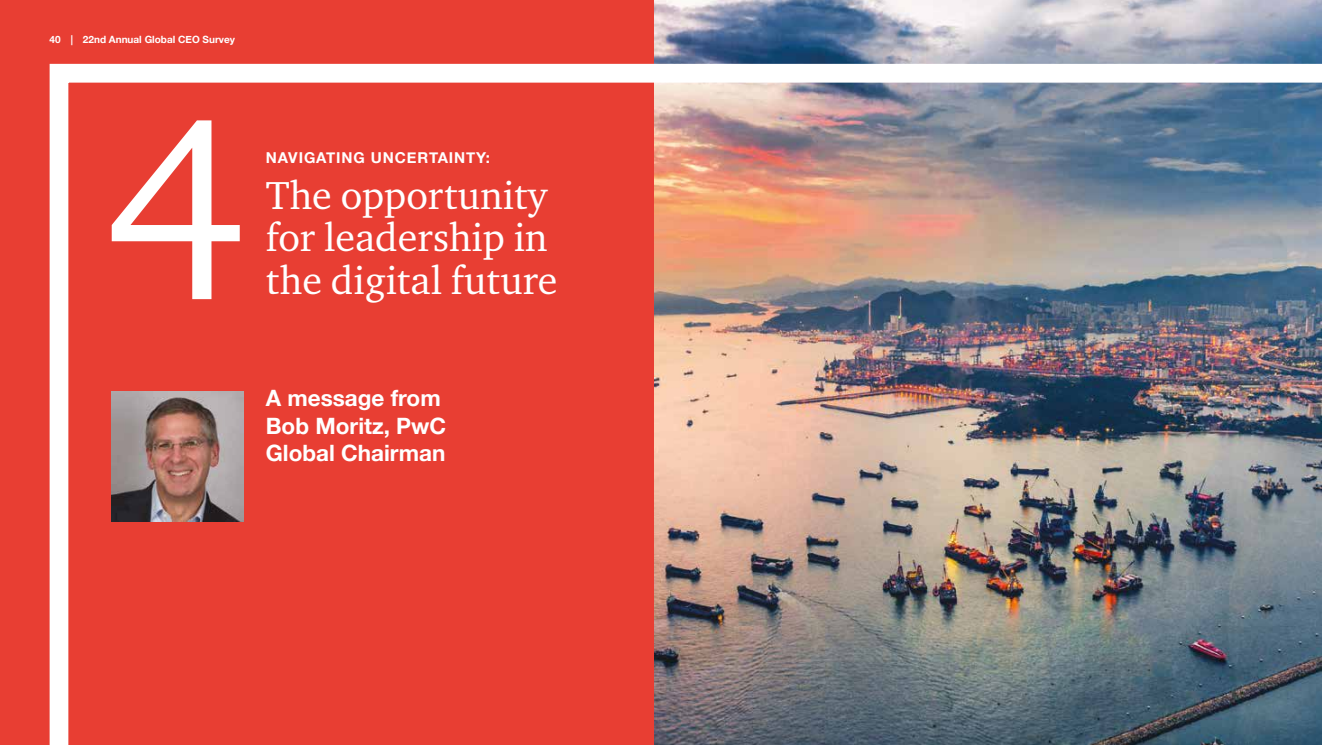
<style>
.page{position:relative;width:1322px;height:745px;background:#fff}
.page>*{position:absolute;margin:0;border:0;box-sizing:border-box;transform-origin:0 0}
.t1{font:250px "Charter ITC";color:#fff}
.t2{font:40px/42.5px "Charter ITC";color:#fff}
.t3{font:700 22.5px/27.5px "Helvetica Neue";color:#fff}
.t4{font:700 15px "Helvetica Neue";letter-spacing:.06em;color:#fff}
.t5{font:700 10px "Helvetica Neue";color:#fff}
</style>
<div class="page">
<img style="left:654px;top:0;width:668px;height:54px">
<div style="left:0;top:0;width:654px;height:744px;background:#e83e33"></div>
<img style="left:49px;top:54px;width:1273px;height:690px">
<img style="left:112px;top:391px;width:131px;height:130px">
<p class="t5" style="left:50px;top:31px;width:187px">40 | 22nd Annual Global CEO Survey</p>
<h1 class="t1" style="left:105px;top:48px;width:140px">4</h1>
<p class="t4" style="left:266px;top:145px;width:226px">NAVIGATING UNCERTAINTY:</p>
<p class="t2" style="left:266px;top:173px;width:293px">The opportunity for leadership in the digital future</p>
<p class="t3" style="left:266px;top:385px;width:182px">A message from<br>Bob Moritz, PwC<br>Global Chairman</p>
</div>
